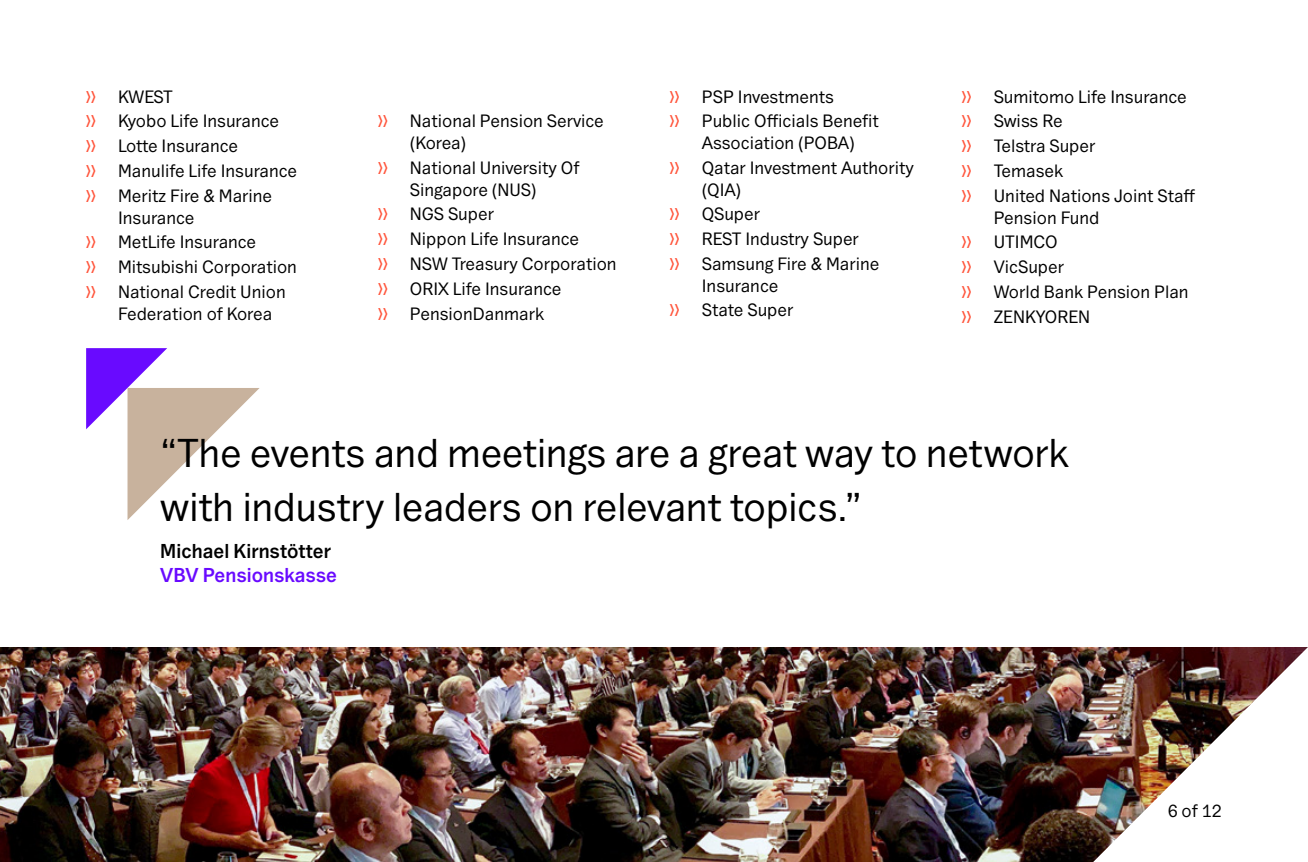
<style>
.page{position:relative;width:1308px;height:862px;background:#fff}
.page>*{position:absolute;margin:0;border:0;box-sizing:border-box;transform-origin:0 0}
.t1{font:40.5px/54px "Du Nord";letter-spacing:-.015em;color:#000}
.t2{font:20.25px "Du Nord D Bd";letter-spacing:.005em;color:#000}
.t3{font:20.25px "Du Nord D Bd";letter-spacing:.005em;color:#690aff}
.t4{font:18px/24.8px "Du Nord";color:#000}
.s1{font-family:"Century Gothic Pro";font-size:22.5px;color:#ff553c}
</style>
<div class="page">
<img style="left:0;top:647px;width:1093px;height:214px">
<img style="left:1093px;top:647px;width:214px;height:214px">
<svg style="left:86px;top:348px;width:174px;height:172px"></svg>
<p class="t4" style="left:86px;top:84px;width:213px"><span class="s1">»</span> KWEST<br><span class="s1">»</span> Kyobo Life Insurance<br><span class="s1">»</span> Lotte Insurance<br><span class="s1">»</span> Manulife Life Insurance <span class="s1">»</span> Meritz Fire &amp; Marine</p>
<p class="t4" style="left:86px;top:205px;width:212px;text-indent:32px">Insurance<br><span class="s1">»</span> MetLife Insurance<br><span class="s1">»</span> Mitsubishi Corporation <span class="s1">»</span> National Credit Union</p>
<p class="t4" style="left:118px;top:301px;width:156px">Federation of Korea</p>
<p class="t4" style="left:410px;top:110px;width:195px;line-height:21.6px;text-indent:-32px"><span class="s1">»</span> National Pension Service (Korea)</p>
<p class="t4" style="left:410px;top:157px;width:171px;line-height:21.6px;text-indent:-32px"><span class="s1">»</span> National University Of<br>Singapore (NUS)</p>
<p class="t4" style="left:378px;top:201px;width:240px"><span class="s1">»</span> NGS Super<br><span class="s1">»</span> Nippon Life Insurance<br><span class="s1">»</span> NSW Treasury Corporation <span class="s1">»</span> ORIX Life Insurance<br><span class="s1">»</span> PensionDanmark</p>
<p class="t4" style="left:670px;top:84px;width:210px"><span class="s1">»</span> PSP Investments<br><span class="s1">»</span> Public Officials Benefit</p>
<p class="t4" style="left:670px;top:130px;width:245px;text-indent:32px">Association (POBA)<br><span class="s1">»</span> Qatar Investment Authority</p>
<p class="t4" style="left:670px;top:177px;width:211px;text-indent:32px">(QIA)<br><span class="s1">»</span> QSuper<br><span class="s1">»</span> REST Industry Super<br><span class="s1">»</span> Samsung Fire &amp; Marine</p>
<p class="t4" style="left:670px;top:273px;width:125px;text-indent:32px">Insurance<br><span class="s1">»</span> State Super</p>
<p class="t4" style="left:961px;top:84px;width:235px"><span class="s1">»</span> Sumitomo Life Insurance <span class="s1">»</span> Swiss Re<br><span class="s1">»</span> Telstra Super<br><span class="s1">»</span> Temasek<br><span class="s1">»</span> United Nations Joint Staff</p>
<p class="t4" style="left:961px;top:205px;width:228px;text-indent:32px">Pension Fund<br><span class="s1">»</span> UTIMCO<br><span class="s1">»</span> VicSuper<br><span class="s1">»</span> World Bank Pension Plan <span class="s1">»</span> ZENKYOREN</p>
<h1 class="t1" style="left:160px;top:425px;width:910px">“The events and meetings are a great way to network with industry leaders on relevant topics.”</h1>
<p class="t2" style="left:160px;top:539px;width:172px">Michael Kirnstötter</p>
<p class="t3" style="left:160px;top:563px;width:178px">VBV Pensionskasse</p>
<p class="t4" style="left:1167px;top:798px;width:55px">6 of 12</p>
</div>
